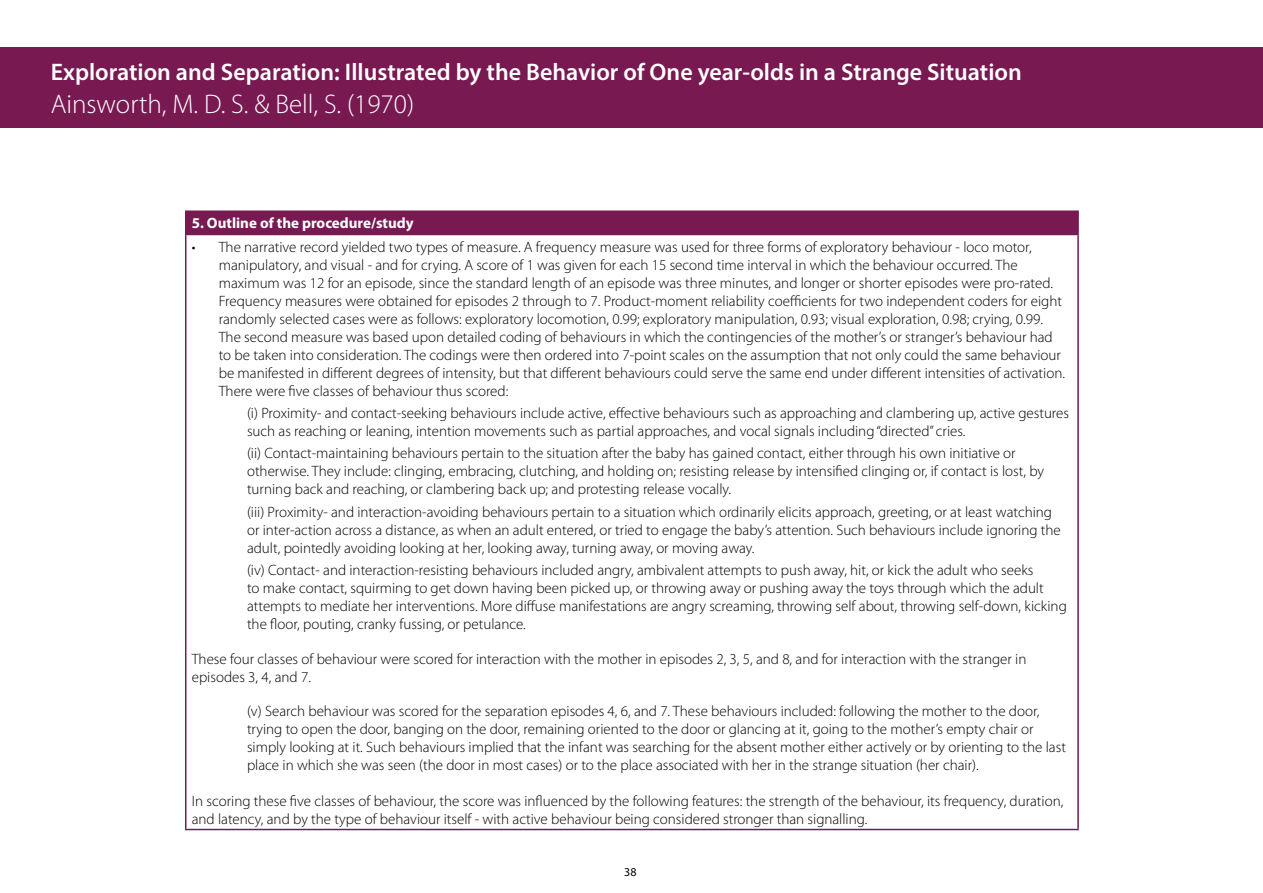
<style>
.page{position:relative;width:1263px;height:893px;background:#fff}
.page>*{position:absolute;margin:0;border:0;box-sizing:border-box;transform-origin:0 0}
.t1{font:300 27px "Myriad Pro";color:#fff}
.t2{font:600 24px "Myriad Pro";color:#fff}
.t3{font:300 15px/18px "Myriad Pro";color:#000}
.t4{font:700 15px "Myriad Pro";color:#fff}
.t5{font:12px "Myriad Pro";color:#000}
</style>
<div class="page">
<div style="left:186px;top:211px;width:892px;height:23px;background:#781951"></div>
<hr style="left:185px;top:210px;width:894px;height:2px;background:#781951">
<svg style="left:185px;top:212px;width:1px;height:22px"></svg>
<hr style="left:1077px;top:212px;width:2px;height:22px;background:#781951">
<hr style="left:185px;top:234px;width:894px;height:1px;background:#781951">
<hr style="left:185px;top:235px;width:1px;height:594px;background:#781951">
<hr style="left:1077px;top:235px;width:2px;height:594px;background:#781951">
<hr style="left:185px;top:829px;width:894px;height:1px;background:#781951">
<div style="left:0;top:47px;width:1263px;height:81px;background:#781951"></div>
<h2 class="t2" style="left:51px;top:57px;width:972px">Exploration and Separation: Illustrated by the Behavior of One year-olds in a Strange Situation</h2>
<h1 class="t1" style="left:51px;top:89px;width:365px">Ainsworth, M. D. S. &amp; Bell, S. (1970)</h1>
<p class="t4" style="left:192px;top:214px;width:223px">5. Outline of the procedure/study</p>
<p class="t3" style="left:219px;top:238px;width:848px;text-indent:-27px">• The narrative record yielded two types of measure. A frequency measure was used for three forms of exploratory behaviour - loco motor, manipulatory, and visual - and for crying. A score of 1 was given for each 15 second time interval in which the behaviour occurred. The maximum was 12 for an episode, since the standard length of an episode was three minutes, and longer or shorter episodes were pro-rated.<br>Frequency measures were obtained for episodes 2 through to 7. Product-moment reliability coefficients for two independent coders for eight randomly selected cases were as follows: exploratory locomotion, 0.99; exploratory manipulation, 0.93; visual exploration, 0.98; crying, 0.99.<br>The second measure was based upon detailed coding of behaviours in which the contingencies of the mother’s or stranger’s behaviour had to be taken into consideration. The codings were then ordered into 7-point scales on the assumption that not only could the same behaviour be manifested in different degrees of intensity, but that different behaviours could serve the same end under different intensities of activation.<br>There were five classes of behaviour thus scored:</p>
<p class="t3" style="left:247px;top:404px;width:824px">(i) Proximity- and contact-seeking behaviours include active, effective behaviours such as approaching and clambering up, active gestures such as reaching or leaning, intention movements such as partial approaches, and vocal signals including “directed” cries.</p>
<p class="t3" style="left:247px;top:444px;width:799px">(ii) Contact-maintaining behaviours pertain to the situation after the baby has gained contact, either through his own initiative or otherwise. They include: clinging, embracing, clutching, and holding on; resisting release by intensified clinging or, if contact is lost, by turning back and reaching, or clambering back up; and protesting release vocally.</p>
<p class="t3" style="left:247px;top:503px;width:815px">(iii) Proximity- and interaction-avoiding behaviours pertain to a situation which ordinarily elicits approach, greeting, or at least watching or inter-action across a distance, as when an adult entered, or tried to engage the baby’s attention. Such behaviours include ignoring the adult, pointedly avoiding looking at her, looking away, turning away, or moving away.</p>
<p class="t3" style="left:247px;top:561px;width:821px">(iv) Contact- and interaction-resisting behaviours included angry, ambivalent attempts to push away, hit, or kick the adult who seeks<br>to make contact, squirming to get down having been picked up, or throwing away or pushing away the toys through which the adult attempts to mediate her interventions. More diffuse manifestations are angry screaming, throwing self about, throwing self-down, kicking the floor, pouting, cranky fussing, or petulance.</p>
<p class="t3" style="left:192px;top:650px;width:836px">These four classes of behaviour were scored for interaction with the mother in episodes 2, 3, 5, and 8, and for interaction with the stranger in episodes 3, 4, and 7.</p>
<p class="t3" style="left:247px;top:702px;width:820px">(v) Search behaviour was scored for the separation episodes 4, 6, and 7. These behaviours included: following the mother to the door, trying to open the door, banging on the door, remaining oriented to the door or glancing at it, going to the mother’s empty chair or simply looking at it. Such behaviours implied that the infant was searching for the absent mother either actively or by orienting to the last place in which she was seen (the door in most cases) or to the place associated with her in the strange situation (her chair).</p>
<p class="t3" style="left:192px;top:792px;width:873px">In scoring these five classes of behaviour, the score was influenced by the following features: the strength of the behaviour, its frequency, duration, and latency, and by the type of behaviour itself - with active behaviour being considered stronger than signalling.</p>
<p class="t5" style="left:624px;top:865px;width:14px">38</p>
</div>
